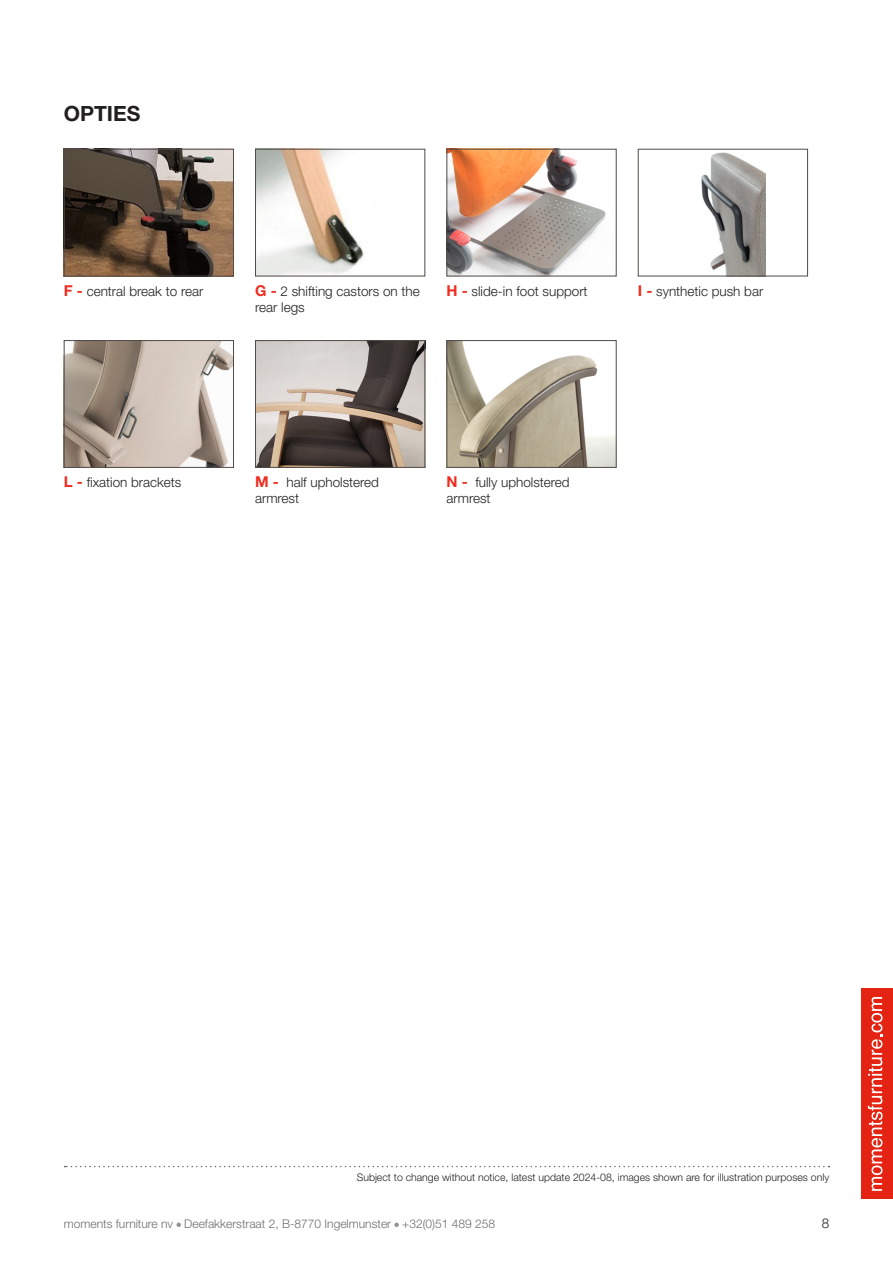
<style>
.page{position:relative;width:893px;height:1263px;background:#fff}
.page>*{position:absolute;margin:0;border:0;box-sizing:border-box;transform-origin:0 0}
.t1{font:700 21px "Helvetica Neue LT Std";color:#231f20}
.t2{font:300 13.5px/16.2px "Helvetica Neue LT Std";color:#231f20}
.t3{font:300 12px "Helvetica Neue LT Std";color:#6c6d70}
.t4{font:300 10.5px "Helvetica Neue LT Std";color:#231f20}
.s1{font-weight:700;font-size:15px;color:#ee2e22}
</style>
<div class="page">
<svg style="left:176px;top:1222px;width:5px;height:5px"></svg>
<svg style="left:394px;top:1222px;width:5px;height:5px"></svg>
<div style="left:861px;top:989px;width:32px;height:210px;background:#e42313"></div>
<svg style="left:868px;top:997px;width:14px;height:194px"></svg>
<svg style="left:65px;top:1166px;width:764px;height:1px"></svg>
<img style="left:701px;top:152px;width:64px;height:122px">
<div style="left:638px;top:149px;width:170px;height:127px;border:1px solid #524a47"></div>
<img style="left:448px;top:151px;width:158px;height:123px">
<div style="left:446px;top:149px;width:171px;height:127px;border:1px solid #524a47"></div>
<img style="left:257px;top:151px;width:107px;height:123px">
<div style="left:255px;top:149px;width:170px;height:127px;border:1px solid #524a47"></div>
<img style="left:66px;top:151px;width:166px;height:123px">
<div style="left:64px;top:149px;width:170px;height:127px;border:1px solid #524a47"></div>
<img style="left:448px;top:342px;width:167px;height:124px">
<div style="left:446px;top:340px;width:171px;height:128px;border:1px solid #524a47"></div>
<img style="left:257px;top:342px;width:166px;height:124px">
<div style="left:255px;top:340px;width:170px;height:128px;border:1px solid #524a47"></div>
<img style="left:66px;top:342px;width:166px;height:124px">
<div style="left:64px;top:340px;width:170px;height:128px;border:1px solid #524a47"></div>
<h1 class="t1" style="left:64px;top:101px;width:78px">OPTIES</h1>
<p class="t2" style="left:64px;top:282px;width:141px"><span class="s1">F -</span> central break to rear</p>
<p class="t2" style="left:255px;top:282px;width:166px"><span class="s1">G -</span> 2 shifting castors on the</p>
<p class="t2" style="left:446px;top:282px;width:143px"><span class="s1">H -</span> slide-in foot support</p>
<p class="t2" style="left:638px;top:282px;width:127px"><span class="s1">I -</span> synthetic push bar</p>
<p class="t2" style="left:255px;top:299px;width:51px">rear legs</p>
<p class="t2" style="left:64px;top:474px;width:119px"><span class="s1">L -</span> fixation brackets</p>
<p class="t2" style="left:255px;top:474px;width:125px"><span class="s1">M -</span> half upholstered armrest</p>
<p class="t2" style="left:446px;top:474px;width:125px"><span class="s1">N -</span> fully upholstered armrest</p>
<p class="t4" style="left:357px;top:1170px;width:474px">Subject to change without notice, latest update 2024-08, images shown are for illustration purposes only</p>
<p class="t3" style="left:64px;top:1216px;width:433px">moments furniture nv Deefakkerstraat 2, B-8770 Ingelmunster +32(0)51 489 258</p>
<p class="t2" style="left:822px;top:1214px;width:9px">8</p>
</div>
